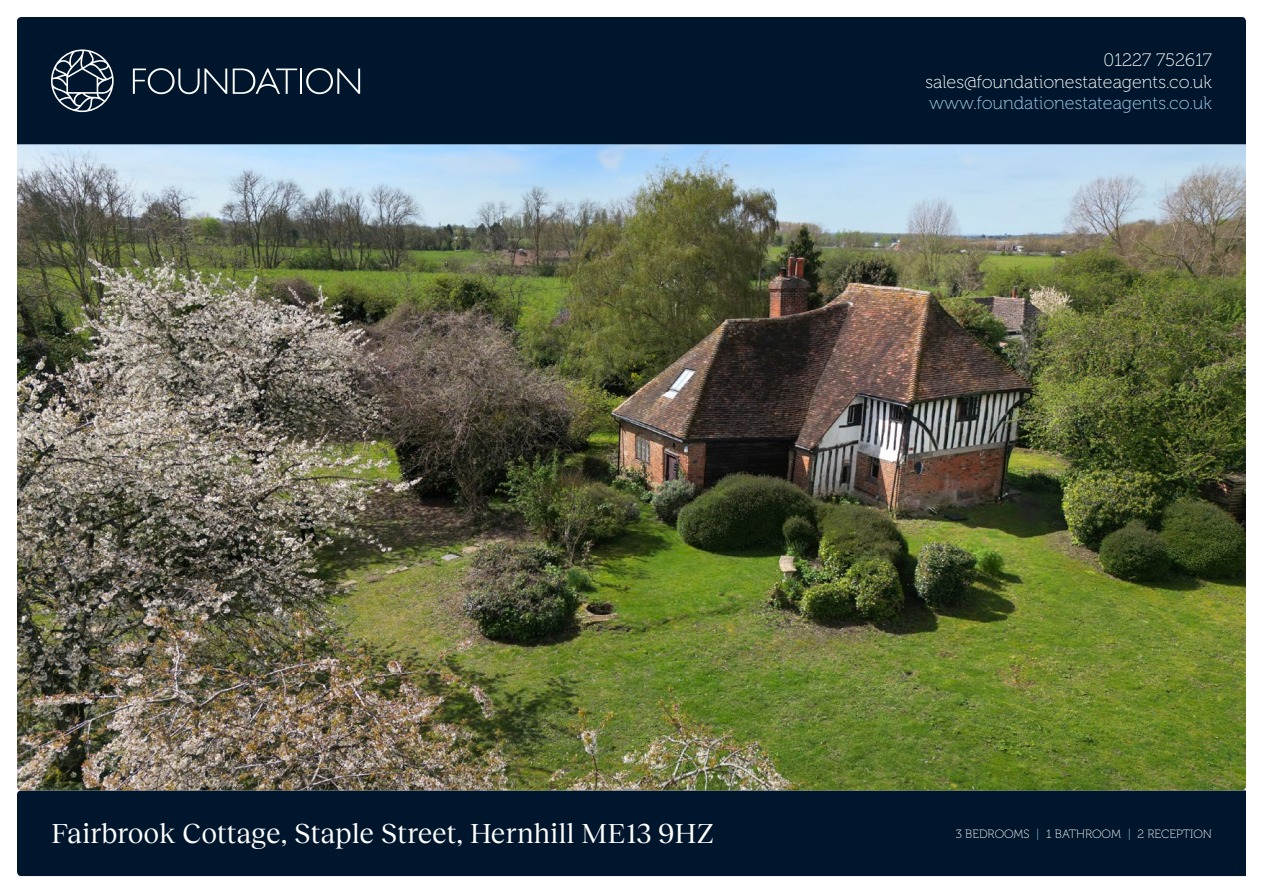
<style>
.page{position:relative;width:1263px;height:893px;background:#fff}
.page>*{position:absolute;margin:0;border:0;box-sizing:border-box;transform-origin:0 0}
.t1{font:28.5px "Reckless Neue";color:#fff}
.t2{font:18px/21.6px "Museo 100";color:#fff;text-align:right}
.t3{font:18px "Museo 100";color:#a7cfee}
.t4{font:12px "Museo 100";color:#fff}
.s1{color:#a7cfee}
</style>
<div class="page">
<div style="left:17px;top:790px;width:1229px;height:86px;background:#00162c"></div>
<div style="left:17px;top:17px;width:1229px;height:128px;background:#00162c"></div>
<hr style="left:300px;top:69px;width:2px;height:25px;background:#fff">
<svg style="left:233px;top:68px;width:64px;height:26px"></svg>
<svg style="left:133px;top:68px;width:94px;height:26px"></svg>
<svg style="left:306px;top:68px;width:54px;height:26px"></svg>
<svg style="left:51px;top:49px;width:63px;height:63px"></svg>
<img style="left:17px;top:145px;width:1229px;height:645px">
<p class="t2" style="left:925px;top:50px;width:288px">01227 752617 sales@foundationestateagents.co.uk</p>
<p class="t3" style="left:929px;top:94px;width:284px">www.foundationestateagents.co.uk</p>
<h1 class="t1" style="left:51px;top:813px;width:664px">Fairbrook Cottage, Staple Street, Hernhill ME13 9HZ</h1>
<p class="t4" style="left:956px;top:827px;width:258px">3 BEDROOMS <span class="s1">|</span> 1 BATHROOM <span class="s1">|</span> 2 RECEPTION</p>
</div>
